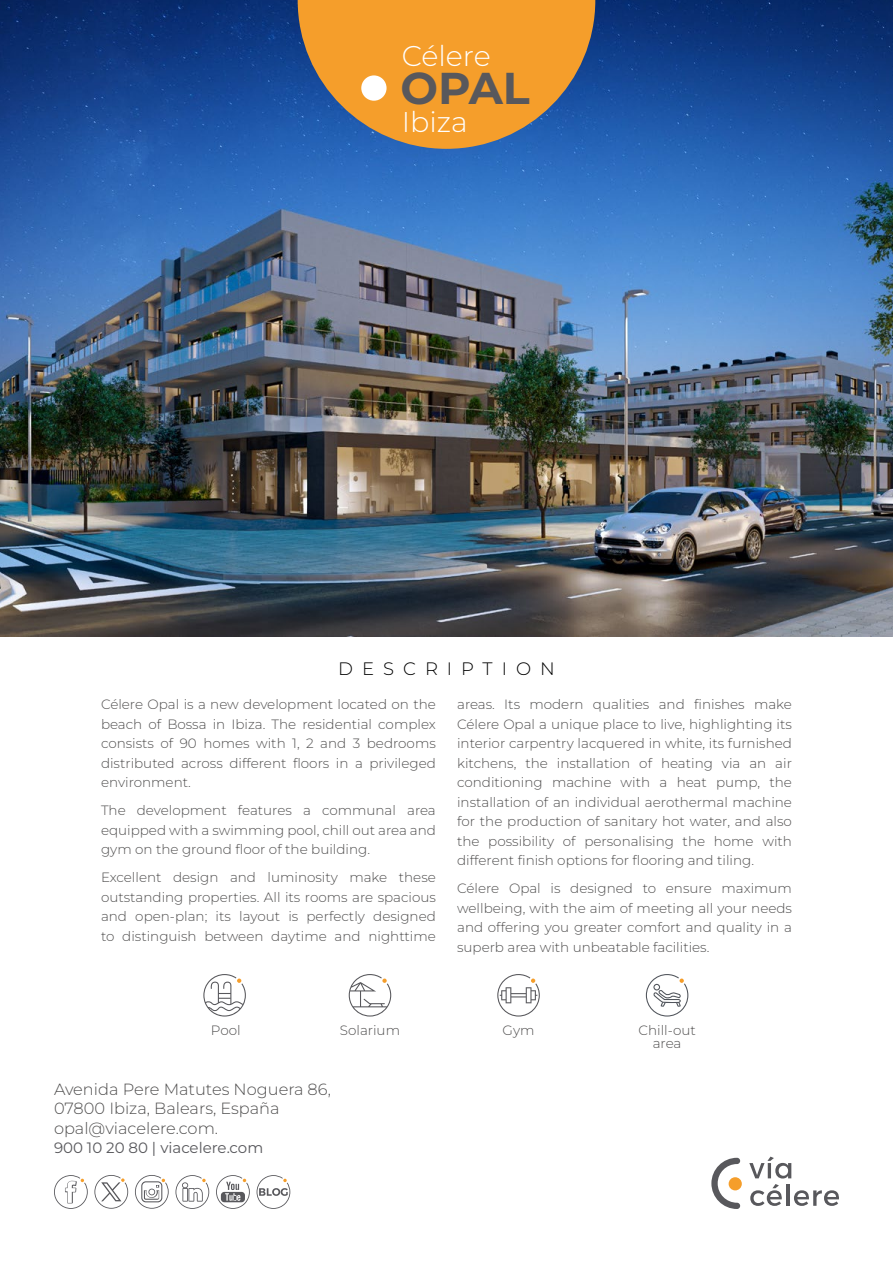
<style>
.page{position:relative;width:893px;height:1263px;background:#fff}
.page>*{position:absolute;margin:0;border:0;box-sizing:border-box;transform-origin:0 0}
.t1{font:700 44.55px "Montserrat";color:#58585c}
.t2{font:300 28.5px "Montserrat";color:#fff}
.t3{font:300 18px "Montserrat";letter-spacing:.5em;color:#000}
.t4{font:300 16.2px/19.5px "Montserrat";color:#504f4f}
.t5{font:15px "Montserrat";color:#58585c}
.t6{font:300 13.5px/19.5px "Montserrat";color:#504f4f;text-align:justify}
</style>
<div class="page">
<img style="left:0;top:0;width:893px;height:636px">
<svg style="left:298px;top:0;width:297px;height:149px"></svg>
<div style="left:361px;top:75px;width:26px;height:26px;background:#fff;border-radius:50%"></div>
<svg style="left:749px;top:1156px;width:42px;height:22px"></svg>
<svg style="left:750px;top:1184px;width:32px;height:22px"></svg>
<hr style="left:786px;top:1184px;width:3px;height:22px;background:#58585c">
<svg style="left:794px;top:1190px;width:45px;height:16px"></svg>
<svg style="left:729px;top:1177px;width:13px;height:13px"></svg>
<svg style="left:711px;top:1158px;width:29px;height:51px"></svg>
<svg style="left:203px;top:974px;width:43px;height:42px"></svg>
<svg style="left:497px;top:974px;width:43px;height:42px"></svg>
<svg style="left:175px;top:1175px;width:34px;height:34px"></svg>
<svg style="left:216px;top:1175px;width:34px;height:34px"></svg>
<svg style="left:257px;top:1175px;width:33px;height:34px"></svg>
<svg style="left:135px;top:1175px;width:34px;height:34px"></svg>
<svg style="left:54px;top:1175px;width:34px;height:34px"></svg>
<svg style="left:94px;top:1175px;width:34px;height:34px"></svg>
<svg style="left:349px;top:974px;width:42px;height:42px"></svg>
<svg style="left:646px;top:974px;width:42px;height:42px"></svg>
<h2 class="t2" style="left:402px;top:37px;width:91px">Célere</h2>
<h1 class="t1" style="left:401px;top:58px;width:131px">OPAL</h1>
<h2 class="t2" style="left:402px;top:103px;width:68px">Ibiza</h2>
<h3 class="t3" style="left:338px;top:657px;width:218px">DESCRIPTION</h3>
<p class="t6" style="left:101px;top:694px;width:336px">Célere Opal is a new development located on the beach of Bossa in Ibiza. The residential complex consists of 90 homes with 1, 2 and 3 bedrooms distributed across different floors in a privileged environment.</p>
<p class="t6" style="left:101px;top:800px;width:336px">The development features a communal area equipped with a swimming pool, chill out area and gym on the ground floor of the building.</p>
<p class="t6" style="left:101px;top:867px;width:336px">Excellent design and luminosity make these outstanding properties. All its rooms are spacious and open-plan; its layout is perfectly designed to distinguish between daytime and nighttime</p>
<p class="t6" style="left:457px;top:694px;width:336px">areas. Its modern qualities and finishes make Célere Opal a unique place to live, highlighting its interior carpentry lacquered in white, its furnished kitchens, the installation of heating via an air conditioning machine with a heat pump, the installation of an individual aerothermal machine for the production of sanitary hot water, and also the possibility of personalising the home with different finish options for flooring and tiling.</p>
<p class="t6" style="left:457px;top:878px;width:336px">Célere Opal is designed to ensure maximum wellbeing, with the aim of meeting all your needs and offering you greater comfort and quality in a superb area with unbeatable facilities.</p>
<p class="t6" style="left:211px;top:1020px;width:31px">Pool</p>
<p class="t6" style="left:340px;top:1020px;width:62px">Solarium</p>
<p class="t6" style="left:503px;top:1020px;width:33px">Gym</p>
<p class="t4" style="left:54px;top:1079px;width:279px">Avenida Pere Matutes Noguera 86,<br>07800 Ibiza, Balears, España opal@viacelere.com.</p>
<p class="t5" style="left:54px;top:1138px;width:211px">900 10 20 80 | viacelere.com</p>
<p class="t6" style="left:638px;top:1023px;width:59px;line-height:13.5px;text-align:center">Chill-out area</p>
</div>
